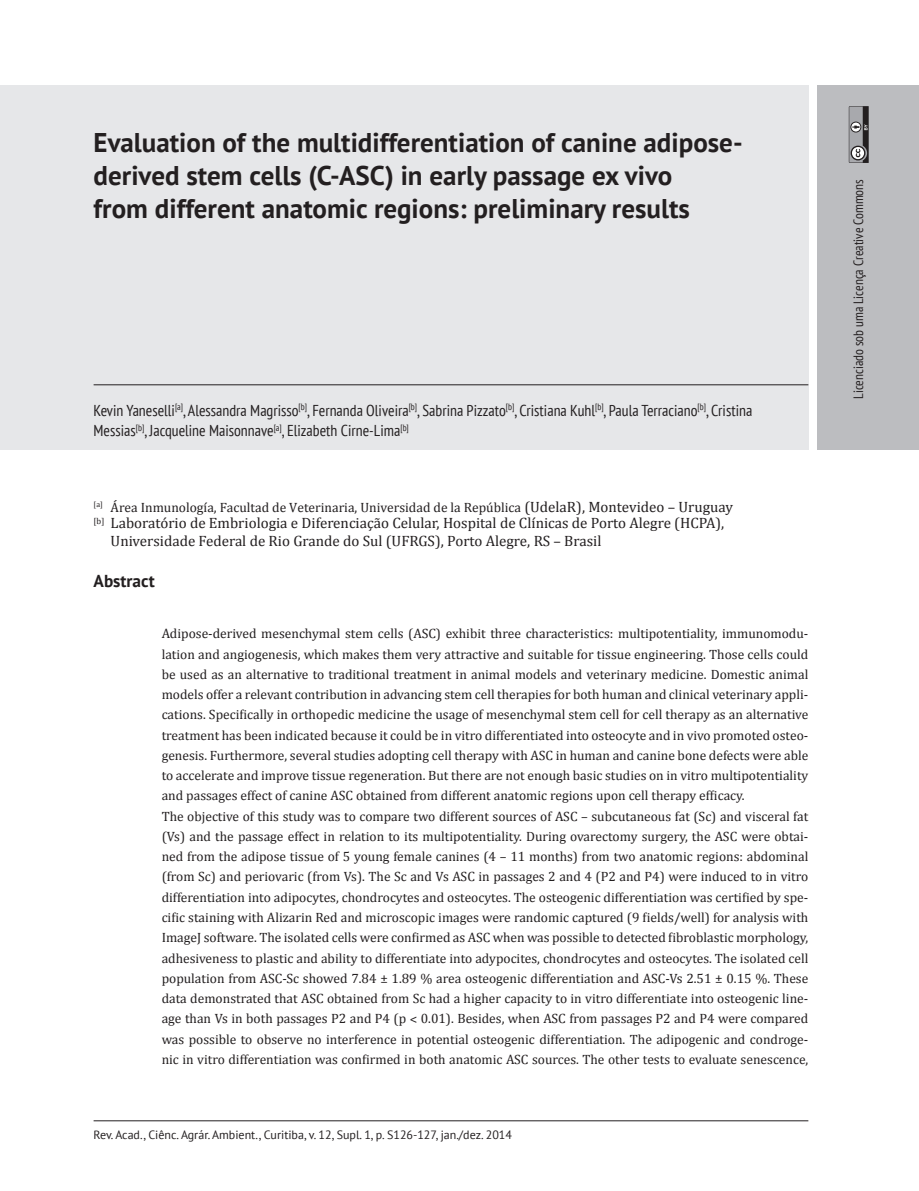
<style>
.page{position:relative;width:919px;height:1191px;background:#fff}
.page>*{position:absolute;margin:0;border:0;box-sizing:border-box;transform-origin:0 0}
.t1{font:700 27px/33px "PT Sans";color:#231f20}
.t2{font:700 17.25px "PT Sans";color:#231f20}
.t3{font:condensed 15.75px/20.2px "PT Sans";color:#231f20}
.t4{font:15px/18px "Cambria";color:#231f20}
.t5{font:13.5px/20.2px "Cambria";color:#231f20}
.t6{font:condensed 13.5px "PT Sans";color:#231f20}
.t7{font:12px "PT Sans";color:#231f20}
.s1{font-size:15px}
</style>
<div class="page">
<hr style="left:94px;top:1120px;width:714px;height:1px;background:#231f20">
<div style="left:0;top:85px;width:808px;height:365px;background:#e6e7e9"></div>
<div style="left:816px;top:85px;width:102px;height:365px;background:#bcbdc0"></div>
<svg style="left:848px;top:106px;width:20px;height:57px"></svg>
<hr style="left:94px;top:384px;width:714px;height:1px;background:#231f20">
<h1 class="t1" style="left:94px;top:126px;width:650px">Evaluation of the multidifferentiation of canine adipose&shy;derived stem cells (C-ASC) in early passage ex vivo<br>from different anatomic regions: preliminary results</h1>
<p class="t3" style="left:94px;top:399px;width:660px">Kevin Yaneselli<sup>[a]</sup>, Alessandra Magrisso<sup>[b]</sup>, Fernanda Oliveira<sup>[b]</sup>, Sabrina Pizzato<sup>[b]</sup>, Cristiana Kuhl<sup>[b]</sup>, Paula Terraciano<sup>[b]</sup>, Cristina<br>Messias<sup>[b]</sup>, Jacqueline Maisonnave<sup>[a]</sup>, Elizabeth Cirne-Lima<sup>[b]</sup></p>
<p class="t5" style="left:94px;top:497px;width:641px"><sup>[a]</sup> Área Inmunología, Facultad de Veterinaria, Universidad de la República <span class="s1">(UdelaR), Montevideo – Uruguay</span></p>
<p class="t4" style="left:111px;top:514px;width:615px;text-indent:-17px"><sup>[b]</sup> Laboratório de Embriologia e Diferenciação Celular, Hospital de Clínicas de Porto Alegre (HCPA),<br>Universidade Federal de Rio Grande do Sul (UFRGS), Porto Alegre, RS – Brasil</p>
<p class="t2" style="left:94px;top:569px;width:63px">Abstract</p>
<p class="t5" style="left:162px;top:623px;width:648px">Adipose-derived mesenchymal stem cells (ASC) exhibit three characteristics: multipotentiality, immunomodu&shy;lation and angiogenesis, which makes them very attractive and suitable for tissue engineering. Those cells could be used as an alternative to traditional treatment in animal models and veterinary medicine. Domestic animal models offer a relevant contribution in advancing stem cell therapies for both human and clinical veterinary appli&shy;cations. Specifically in orthopedic medicine the usage of mesenchymal stem cell for cell therapy as an alternative treatment has been indicated because it could be in vitro differentiated into osteocyte and in vivo promoted osteo&shy;genesis. Furthermore, several studies adopting cell therapy with ASC in human and canine bone defects were able to accelerate and improve tissue regeneration. But there are not enough basic studies on in vitro multipotentiality and passages effect of canine ASC obtained from different anatomic regions upon cell therapy efficacy.<br>The objective of this study was to compare two different sources of ASC – subcutaneous fat (Sc) and visceral fat (Vs) and the passage effect in relation to its multipotentiality. During ovarectomy surgery, the ASC were obtai&shy;ned from the adipose tissue of 5 young female canines (4 – 11 months) from two anatomic regions: abdominal (from Sc) and periovaric (from Vs). The Sc and Vs ASC in passages 2 and 4 (P2 and P4) were induced to in vitro differentiation into adipocytes, chondrocytes and osteocytes. The osteogenic differentiation was certified by spe&shy;cific staining with Alizarin Red and microscopic images were randomic captured (9 fields/well) for analysis with ImageJ software. The isolated cells were confirmed as ASC when was possible to detected fibroblastic morphology, adhesiveness to plastic and ability to differentiate into adypocites, chondrocytes and osteocytes. The isolated cell population from ASC-Sc showed 7.84 ± 1.89 % area osteogenic differentiation and ASC-Vs 2.51 ± 0.15 %. These data demonstrated that ASC obtained from Sc had a higher capacity to in vitro differentiate into osteogenic line&shy;age than Vs in both passages P2 and P4 (p ˂ 0.01). Besides, when ASC from passages P2 and P4 were compared was possible to observe no interference in potential osteogenic differentiation. The adipogenic and condroge&shy;nic in vitro differentiation was confirmed in both anatomic ASC sources. The other tests to evaluate senescence,</p>
<p class="t7" style="left:94px;top:1126px;width:420px">Rev. Acad., Ciênc. Agrár. Ambient., Curitiba, v. 12, Supl. 1, p. S126-127, jan./dez. 2014</p>
<p class="t6" style="left:849px;top:399px;width:221px;rotate:-90deg">Licenciado sob uma Licença Creative Commons</p>
</div>
